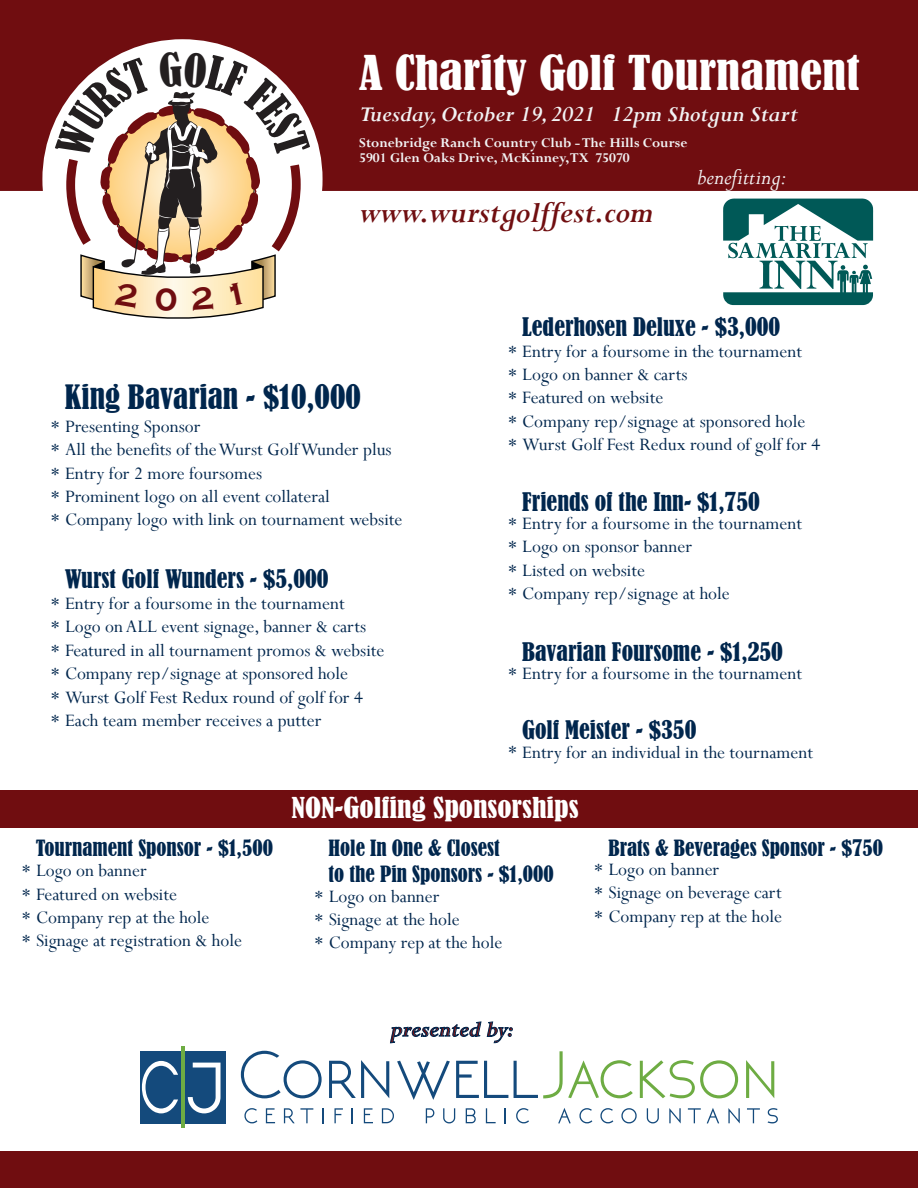
<style>
.page{position:relative;width:918px;height:1188px;background:#fff}
.page>*{position:absolute;margin:0;border:0;box-sizing:border-box;transform-origin:0 0}
.t1{font:condensed 45px "Bernard";color:#fff;scale:1.1 1}
.t2{font:italic 700 33px "Perpetua";color:#700e10}
.t3{font:condensed 31.5px "Bernard";color:#00264d}
.t4{font:condensed 27px "Bernard";color:#fff;scale:1.1 1}
.t5{font:condensed 24px "Bernard";color:#00264d}
.t6{font:italic 700 24px "Perpetua";color:#f2f3f4}
.t7{font:italic 700 24px "Perpetua";color:#700d10}
.t8{font:italic 24px "Perpetua";color:#f2f3f4}
.t9{font:condensed 21px/25.5px "Bernard";color:#00264d}
.t10{font:19.5px/23.4px "Perpetua";color:#00264d}
.t11{font:700 15px/15.3px "Perpetua";color:#f2f3f4}
</style>
<div class="page">
<div style="left:0;top:1152px;width:918px;height:36px;background:#700d10"></div>
<svg style="left:390px;top:1021px;width:123px;height:22px"></svg>
<div style="left:0;top:790px;width:918px;height:38px;background:#700d10"></div>
<div style="left:0;top:0;width:918px;height:191px;background:#700d10"></div>
<svg style="left:723px;top:199px;width:150px;height:106px"></svg>
<div style="left:140px;top:1051px;width:85px;height:72px;background:#144a7c"></div>
<hr style="left:181px;top:1046px;width:3px;height:82px;background:#6eac43">
<svg style="left:142px;top:1061px;width:36px;height:52px"></svg>
<svg style="left:188px;top:1063px;width:33px;height:50px"></svg>
<svg style="left:244px;top:1108px;width:13px;height:15px"></svg>
<svg style="left:266px;top:1108px;width:9px;height:15px"></svg>
<svg style="left:284px;top:1108px;width:29px;height:15px"></svg>
<svg style="left:322px;top:1108px;width:2px;height:15px"></svg>
<svg style="left:334px;top:1108px;width:9px;height:15px"></svg>
<svg style="left:352px;top:1108px;width:1px;height:15px"></svg>
<svg style="left:364px;top:1108px;width:9px;height:15px"></svg>
<svg style="left:382px;top:1108px;width:12px;height:15px"></svg>
<svg style="left:426px;top:1108px;width:8px;height:15px"></svg>
<svg style="left:443px;top:1108px;width:12px;height:15px"></svg>
<svg style="left:466px;top:1108px;width:10px;height:15px"></svg>
<svg style="left:486px;top:1108px;width:10px;height:15px"></svg>
<svg style="left:504px;top:1108px;width:2px;height:15px"></svg>
<svg style="left:516px;top:1108px;width:13px;height:15px"></svg>
<svg style="left:558px;top:1108px;width:13px;height:16px"></svg>
<svg style="left:579px;top:1108px;width:13px;height:15px"></svg>
<svg style="left:600px;top:1108px;width:13px;height:15px"></svg>
<svg style="left:621px;top:1108px;width:16px;height:15px"></svg>
<svg style="left:647px;top:1108px;width:12px;height:15px"></svg>
<svg style="left:669px;top:1108px;width:12px;height:16px"></svg>
<svg style="left:688px;top:1108px;width:13px;height:15px"></svg>
<svg style="left:707px;top:1108px;width:12px;height:16px"></svg>
<svg style="left:728px;top:1108px;width:12px;height:16px"></svg>
<svg style="left:747px;top:1108px;width:13px;height:15px"></svg>
<svg style="left:768px;top:1108px;width:10px;height:15px"></svg>
<svg style="left:241px;top:1051px;width:81px;height:47px"></svg>
<svg style="left:329px;top:1060px;width:60px;height:38px"></svg>
<svg style="left:397px;top:1061px;width:53px;height:39px"></svg>
<svg style="left:456px;top:1061px;width:52px;height:37px"></svg>
<svg style="left:514px;top:1051px;width:119px;height:47px"></svg>
<svg style="left:640px;top:1060px;width:98px;height:38px"></svg>
<svg style="left:746px;top:1060px;width:28px;height:38px"></svg>
<svg style="left:55px;top:51px;width:255px;height:268px"></svg>
<h1 class="t1" style="left:359px;top:46px;width:457px">A Charity Golf Tournament</h1>
<p class="t6" style="left:359px;top:99px;width:441px">Tuesday, October 19, 2021 12pm Shotgun Start</p>
<p class="t11" style="left:359px;top:135px;width:330px">Stonebridge Ranch Country Club - The Hills Course<br>5901 Glen Oaks Drive, McKinney, TX 75070</p>
<h2 class="t2" style="left:359px;top:192px;width:296px">www.wurstgolffest.com</h2>
<p class="t8" style="left:698px;top:162px;width:91px">benefitting:</p>
<h3 class="t3" style="left:65px;top:379px;width:298px">King Bavarian - $10,000</h3>
<p class="t10" style="left:51px;top:414px;width:353px">* Presenting Sponsor<br>* All the benefits of the Wurst Golf Wunder plus * Entry for 2 more foursomes<br>* Prominent logo on all event collateral<br>* Company logo with link on tournament website</p>
<p class="t5" style="left:65px;top:565px;width:265px">Wurst Golf Wunders - $5,000</p>
<p class="t10" style="left:51px;top:591px;width:335px">* Entry for a foursome in the tournament<br>* Logo on ALL event signage, banner &amp; carts<br>* Featured in all tournament promos &amp; website * Company rep/signage at sponsored hole<br>* Wurst Golf Fest Redux round of golf for 4<br>* Each team member receives a putter</p>
<p class="t5" style="left:522px;top:313px;width:260px">Lederhosen Deluxe - $3,000</p>
<p class="t10" style="left:508px;top:339px;width:314px">* Entry for a foursome in the tournament<br>* Logo on banner &amp; carts<br>* Featured on website<br>* Company rep/signage at sponsored hole<br>* Wurst Golf Fest Redux round of golf for 4</p>
<p class="t5" style="left:522px;top:488px;width:239px">Friends of the Inn- $1,750</p>
<p class="t10" style="left:508px;top:511px;width:296px">* Entry for a foursome in the tournament * Logo on sponsor banner<br>* Listed on website<br>* Company rep/signage at hole</p>
<p class="t5" style="left:522px;top:638px;width:262px">Bavarian Foursome - $1,250</p>
<p class="t10" style="left:508px;top:661px;width:296px">* Entry for a foursome in the tournament</p>
<p class="t5" style="left:522px;top:716px;width:176px">Golf Meister - $350</p>
<p class="t10" style="left:508px;top:740px;width:306px">* Entry for an individual in the tournament</p>
<p class="t9" style="left:36px;top:836px;width:239px">Tournament Sponsor - $1,500</p>
<p class="t10" style="left:22px;top:859px;width:222px">* Logo on banner<br>* Featured on website<br>* Company rep at the hole<br>* Signage at registration &amp; hole</p>
<h3 class="t4" style="left:291px;top:792px;width:263px">NON-Golfing Sponsorships</h3>
<p class="t9" style="left:329px;top:836px;width:227px">Hole In One &amp; Closest<br>to the Pin Sponsors - $1,000</p>
<p class="t10" style="left:315px;top:884px;width:189px">* Logo on banner<br>* Signage at the hole<br>* Company rep at the hole</p>
<p class="t9" style="left:608px;top:836px;width:276px">Brats &amp; Beverages Sponsor - $750</p>
<p class="t10" style="left:594px;top:857px;width:189px">* Logo on banner<br>* Signage on beverage cart * Company rep at the hole</p>
<p class="t7" style="left:391px;top:1014px;width:124px">presented by:</p>
</div>
